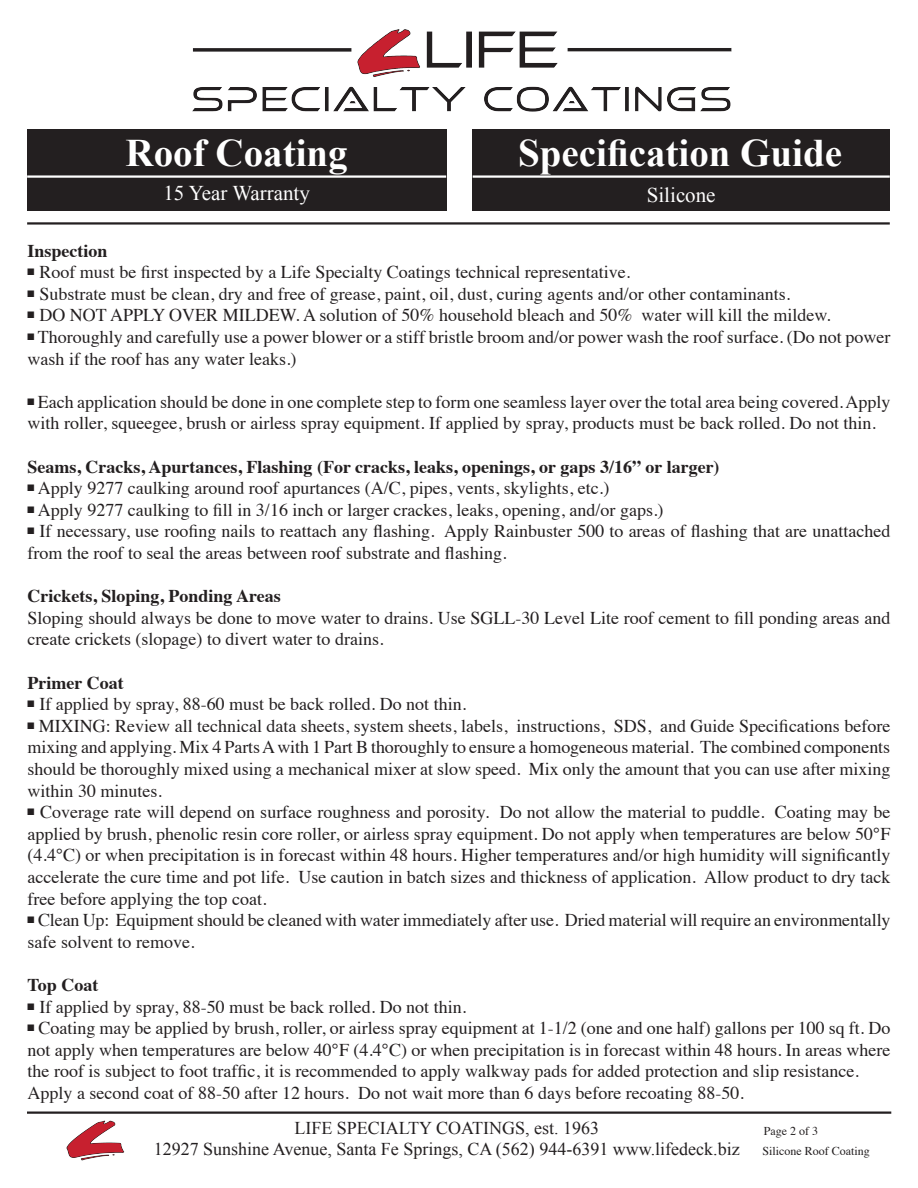
<style>
.page{position:relative;width:918px;height:1188px;background:#fff}
.page>*{position:absolute;margin:0;border:0;box-sizing:border-box;transform-origin:0 0}
.t1{font:700 39px "Times New Roman";color:#fff}
.t2{font:21px "Times New Roman";color:#fff}
.t3{font:18px/21.6px "Times";color:#231f20}
.t4{font:700 18px "Times";color:#231f20}
.t5{font:18px/21.6px "Times New Roman";color:#231f20;text-align:center}
.t6{font:12px "Times";color:#231f20}
</style>
<div class="page">
<div style="left:473px;top:129px;width:417px;height:81px;background:#231f20"></div>
<div style="left:27px;top:129px;width:419px;height:43px;background:#231f20"></div>
<div style="left:27px;top:172px;width:419px;height:38px;background:#231f20"></div>
<hr style="left:473px;top:175px;width:417px;height:3px;background:#fff">
<hr style="left:27px;top:222px;width:863px;height:3px;background:#231f20">
<img style="left:192px;top:29px;width:540px;height:83px">
<hr style="left:27px;top:175px;width:419px;height:3px;background:#fff">
<hr style="left:27px;top:1112px;width:864px;height:2px;background:#231f20">
<img style="left:66px;top:1121px;width:58px;height:40px">
<h1 class="t1" style="left:126px;top:126px;width:224px">Roof Coating</h1>
<h1 class="t1" style="left:518px;top:126px;width:325px">Specification Guide</h1>
<p class="t2" style="left:163px;top:179px;width:148px">15 Year Warranty</p>
<p class="t2" style="left:647px;top:180px;width:70px">Silicone</p>
<p class="t4" style="left:28px;top:233px;width:82px">Inspection</p>
<p class="t3" style="left:28px;top:260px;width:604px"><sup>N</sup> Roof must be first inspected by a Life Specialty Coatings technical representative.</p>
<p class="t3" style="left:28px;top:281px;width:764px"><sup>N</sup> Substrate must be clean, dry and free of grease, paint, oil, dust, curing agents and/or other contaminants.</p>
<p class="t3" style="left:28px;top:303px;width:805px"><sup>N</sup> DO NOT APPLY OVER MILDEW. A solution of 50% household bleach and 50% water will kill the mildew.</p>
<p class="t3" style="left:28px;top:325px;width:864px"><sup>N</sup> Thoroughly and carefully use a power blower or a stiff bristle broom and/or power wash the roof surface. (Do not power wash if the roof has any water leaks.)</p>
<p class="t3" style="left:28px;top:389px;width:864px"><sup>N</sup> Each application should be done in one complete step to form one seamless layer over the total area being covered. Apply with roller, squeegee, brush or airless spray equipment. If applied by spray, products must be back rolled. Do not thin.</p>
<p class="t4" style="left:28px;top:449px;width:694px">Seams, Cracks, Apurtances, Flashing (For cracks, leaks, openings, or gaps 3/16” or larger)</p>
<p class="t3" style="left:28px;top:476px;width:583px"><sup>N</sup> Apply 9277 caulking around roof apurtances (A/C, pipes, vents, skylights, etc.)</p>
<p class="t3" style="left:28px;top:497px;width:637px"><sup>N</sup> Apply 9277 caulking to fill in 3/16 inch or larger crackes, leaks, opening, and/or gaps.)</p>
<p class="t3" style="left:28px;top:519px;width:864px"><sup>N</sup> If necessary, use roofing nails to reattach any flashing. Apply Rainbuster 500 to areas of flashing that are unattached from the roof to seal the areas between roof substrate and flashing.</p>
<p class="t4" style="left:28px;top:579px;width:255px">Crickets, Sloping, Ponding Areas</p>
<p class="t3" style="left:28px;top:605px;width:864px">Sloping should always be done to move water to drains. Use SGLL-30 Level Lite roof cement to fill ponding areas and create crickets (slopage) to divert water to drains.</p>
<p class="t4" style="left:28px;top:665px;width:98px">Primer Coat</p>
<p class="t3" style="left:28px;top:692px;width:440px"><sup>N</sup> If applied by spray, 88-60 must be back rolled. Do not thin.</p>
<p class="t3" style="left:28px;top:713px;width:864px;text-align:justify"><sup>N</sup> MIXING: Review all technical data sheets, system sheets, labels, instructions, SDS, and Guide Specifications before mixing and applying. Mix 4 Parts A with 1 Part B thoroughly to ensure a homogeneous material. The combined components should be thoroughly mixed using a mechanical mixer at slow speed. Mix only the amount that you can use after mixing within 30 minutes.</p>
<p class="t3" style="left:28px;top:800px;width:864px;text-align:justify"><sup>N</sup> Coverage rate will depend on surface roughness and porosity. Do not allow the material to puddle. Coating may be applied by brush, phenolic resin core roller, or airless spray equipment. Do not apply when temperatures are below 50°F (4.4°C) or when precipitation is in forecast within 48 hours. Higher temperatures and/or high humidity will significantly accelerate the cure time and pot life. Use caution in batch sizes and thickness of application. Allow product to dry tack free before applying the top coat.</p>
<p class="t3" style="left:28px;top:908px;width:865px"><sup>N</sup> Clean Up: Equipment should be cleaned with water immediately after use. Dried material will require an environmentally safe solvent to remove.</p>
<p class="t4" style="left:28px;top:968px;width:72px">Top Coat</p>
<p class="t3" style="left:28px;top:994px;width:440px"><sup>N</sup> If applied by spray, 88-50 must be back rolled. Do not thin.</p>
<p class="t3" style="left:28px;top:1016px;width:864px;text-align:justify"><sup>N</sup> Coating may be applied by brush, roller, or airless spray equipment at 1-1/2 (one and one half) gallons per 100 sq ft. Do not apply when temperatures are below 40°F (4.4°C) or when precipitation is in forecast within 48 hours. In areas where the roof is subject to foot traffic, it is recommended to apply walkway pads for added protection and slip resistance.</p>
<p class="t3" style="left:28px;top:1081px;width:718px">Apply a second coat of 88-50 after 12 hours. Do not wait more than 6 days before recoating 88-50.</p>
<p class="t6" style="left:764px;top:1119px;width:56px">Page 2 of 3</p>
<p class="t5" style="left:154px;top:1116px;width:587px">LIFE SPECIALTY COATINGS, est. 1963<br>12927 Sunshine Avenue, Santa Fe Springs, CA (562) 944-6391 www.lifedeck.biz</p>
<p class="t6" style="left:763px;top:1140px;width:109px">Silicone Roof Coating</p>
</div>
